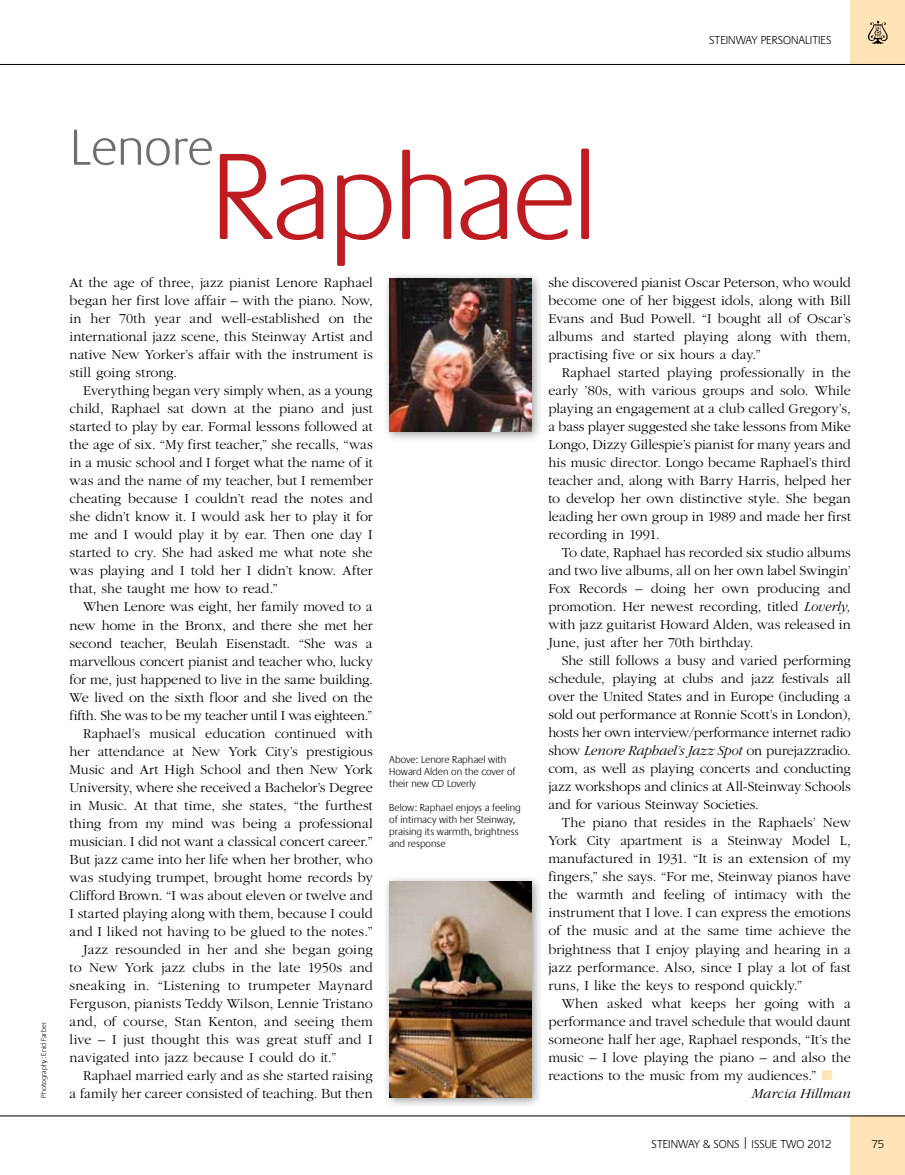
<style>
.page{position:relative;width:905px;height:1175px;background:#fff}
.page>*{position:absolute;margin:0;border:0;box-sizing:border-box;transform-origin:0 0}
.t1{font:300 127.5px "Praxis";color:#be1c21}
.t2{font:300 52.5px "Praxis";color:#6d6e71}
.t3{font:300 14.25px/18px "Garamond";color:#000;text-align:justify}
.t4{font:300 14.25px "Garamond";letter-spacing:-.02em;color:#000}
.t5{font:300 14.25px "Garamond";letter-spacing:.02em;color:#000}
.t6{font:italic 300 14.25px "Garamond";color:#000}
.t7{font:300 12px "Praxis";color:#000}
.t8{font:300 10.5px/12px "Praxis";color:#000}
.t9{font:300 7.5px "Praxis";color:#000}
.s1{font-style:italic}
.s2{color:#ffe4b8}
</style>
<div class="page">
<div style="left:850px;top:0;width:54px;height:64px;background:#ffe4b8"></div>
<svg style="left:868px;top:21px;width:19px;height:23px"></svg>
<div style="left:850px;top:1115px;width:54px;height:59px;background:#ffe4b8"></div>
<hr style="left:0;top:1115px;width:904px;height:1px;background:#000">
<hr style="left:1px;top:64px;width:903px;height:1px;background:#000">
<div style="left:382px;top:272px;width:161px;height:170px;background:#000;opacity:.4"></div>
<img style="left:389px;top:279px;width:143px;height:152px">
<div style="left:382px;top:874px;width:161px;height:234px;background:#000;opacity:.4"></div>
<img style="left:389px;top:881px;width:143px;height:216px">
<p class="t7" style="left:709px;top:34px;width:123px">Steinway personalities</p>
<p class="t9" style="left:40px;top:1097px;width:77px;rotate:-90deg">Photography: Enid Farber</p>
<h2 class="t2" style="left:70px;top:120px;width:145px">Lenore</h2>
<h1 class="t1" style="left:211px;top:130px;width:388px">Raphael</h1>
<p class="t3" style="left:70px;top:274px;width:305px">At the age of three, jazz pianist Lenore Raphael began her first love affair – with the piano. Now, in her 70th year and well-established on the international jazz scene, this Steinway Artist and native New Yorker’s affair with the instrument is still going strong.</p>
<p class="t3" style="left:70px;top:382px;width:305px;text-indent:13px">Everything began very simply when, as a young child, Raphael sat down at the piano and just started to play by ear. Formal lessons followed at the age of six. “My first teacher,” she recalls, “was in a music school and I forget what the name of it was and the name of my teacher, but I remember cheating because I couldn’t read the notes and she didn’t know it. I would ask her to play it for me and I would play it by ear. Then one day I started to cry. She had asked me what note she was playing and I told her I didn’t know. After that, she taught me how to read.”</p>
<p class="t3" style="left:83px;top:598px;width:291px">When Lenore was eight, her family moved to a</p>
<p class="t3" style="left:70px;top:616px;width:304px">new home in the Bronx, and there she met her</p>
<p class="t3" style="left:70px;top:634px;width:304px">second teacher, Beulah Eisenstadt. “She was a</p>
<p class="t3" style="left:70px;top:652px;width:304px">marvellous concert pianist and teacher who, lucky</p>
<p class="t3" style="left:70px;top:670px;width:304px">for me, just happened to live in the same building.</p>
<p class="t3" style="left:70px;top:688px;width:304px">We lived on the sixth floor and she lived on the</p>
<p class="t4" style="left:70px;top:707px;width:304px">fifth. She was to be my teacher until I was eighteen.”</p>
<p class="t3" style="left:83px;top:724px;width:291px">Raphael’s musical education continued with</p>
<p class="t3" style="left:70px;top:742px;width:304px">her attendance at New York City’s prestigious</p>
<p class="t3" style="left:70px;top:760px;width:304px">Music and Art High School and then New York</p>
<p class="t3" style="left:70px;top:778px;width:305px">University, where she received a Bachelor’s Degree</p>
<p class="t3" style="left:70px;top:796px;width:304px">in Music. At that time, she states, “the furthest</p>
<p class="t3" style="left:70px;top:814px;width:304px">thing from my mind was being a professional</p>
<p class="t3" style="left:70px;top:832px;width:304px">musician. I did not want a classical concert career.”</p>
<p class="t3" style="left:70px;top:850px;width:304px">But jazz came into her life when her brother, who</p>
<p class="t3" style="left:70px;top:868px;width:305px">was studying trumpet, brought home records by</p>
<p class="t3" style="left:70px;top:886px;width:305px">Clifford Brown. “I was about eleven or twelve and</p>
<p class="t3" style="left:70px;top:904px;width:304px">I started playing along with them, because I could</p>
<p class="t3" style="left:70px;top:922px;width:305px">and I liked not having to be glued to the notes.”</p>
<p class="t3" style="left:83px;top:940px;width:291px">Jazz resounded in her and she began going</p>
<p class="t3" style="left:70px;top:958px;width:305px">to New York jazz clubs in the late 1950s and</p>
<p class="t5" style="left:70px;top:977px;width:305px">sneaking in. “Listening to trumpeter Maynard</p>
<p class="t3" style="left:70px;top:994px;width:304px">Ferguson, pianists Teddy Wilson, Lennie Tristano</p>
<p class="t3" style="left:70px;top:1012px;width:305px">and, of course, Stan Kenton, and seeing them</p>
<p class="t3" style="left:70px;top:1030px;width:305px">live – I just thought this was great stuff and I</p>
<p class="t3" style="left:70px;top:1048px;width:268px">navigated into jazz because I could do it.”</p>
<p class="t3" style="left:83px;top:1066px;width:291px">Raphael married early and as she started raising</p>
<p class="t3" style="left:70px;top:1084px;width:304px">a family her career consisted of teaching. But then</p>
<p class="t8" style="left:389px;top:753px;width:128px">Above: Lenore Raphael with<br>Howard Alden on the cover of their new CD Loverly</p>
<p class="t8" style="left:389px;top:801px;width:133px">Below: Raphael enjoys a feeling of intimacy with her Steinway, praising its warmth, brightness and response</p>
<p class="t3" style="left:548px;top:274px;width:304px">she discovered pianist Oscar Peterson, who would become one of her biggest idols, along with Bill Evans and Bud Powell. “I bought all of Oscar’s albums and started playing along with them, practising five or six hours a day.”</p>
<p class="t3" style="left:548px;top:364px;width:304px;text-indent:13px">Raphael started playing professionally in the early ’80s, with various groups and solo. While playing an engagement at a club called Gregory’s, a bass player suggested she take lessons from Mike Longo, Dizzy Gillespie’s pianist for many years and his music director. Longo became Raphael’s third teacher and, along with Barry Harris, helped her to develop her own distinctive style. She began leading her own group in 1989 and made her first recording in 1991.</p>
<p class="t3" style="left:548px;top:544px;width:304px;text-indent:13px">To date, Raphael has recorded six studio albums and two live albums, all on her own label Swingin’ Fox Records – doing her own producing and promotion. Her newest recording, titled <span class="s1">Loverly, </span>with jazz guitarist Howard Alden, was released in June, just after her 70th birthday.</p>
<p class="t3" style="left:548px;top:652px;width:304px;text-indent:13px">She still follows a busy and varied performing schedule, playing at clubs and jazz festivals all over the United States and in Europe (including a sold out performance at Ronnie Scott’s in London), hosts her own interview/performance internet radio show <span class="s1">Lenore Raphael’s Jazz Spot</span> on purejazzradio. com, as well as playing concerts and conducting jazz workshops and clinics at All-Steinway Schools and for various Steinway Societies.</p>
<p class="t3" style="left:548px;top:814px;width:304px;text-indent:13px">The piano that resides in the Raphaels’ New York City apartment is a Steinway Model L, manufactured in 1931. “It is an extension of my fingers,” she says. “For me, Steinway pianos have the warmth and feeling of intimacy with the instrument that I love. I can express the emotions of the music and at the same time achieve the brightness that I enjoy playing and hearing in a jazz performance. Also, since I play a lot of fast runs, I like the keys to respond quickly.”</p>
<p class="t3" style="left:548px;top:994px;width:304px;text-indent:13px">When asked what keeps her going with a performance and travel schedule that would daunt someone half her age, Raphael responds, “It’s the music – I love playing the piano – and also the reactions to the music from my audiences.” <span class="s2">■</span></p>
<p class="t6" style="left:752px;top:1085px;width:100px">Marcia Hillman</p>
<p class="t7" style="left:651px;top:1137px;width:181px">Steinway &amp; Sons | ISSUE two 2012</p>
<p class="t7" style="left:871px;top:1137px;width:14px">75</p>
</div>
